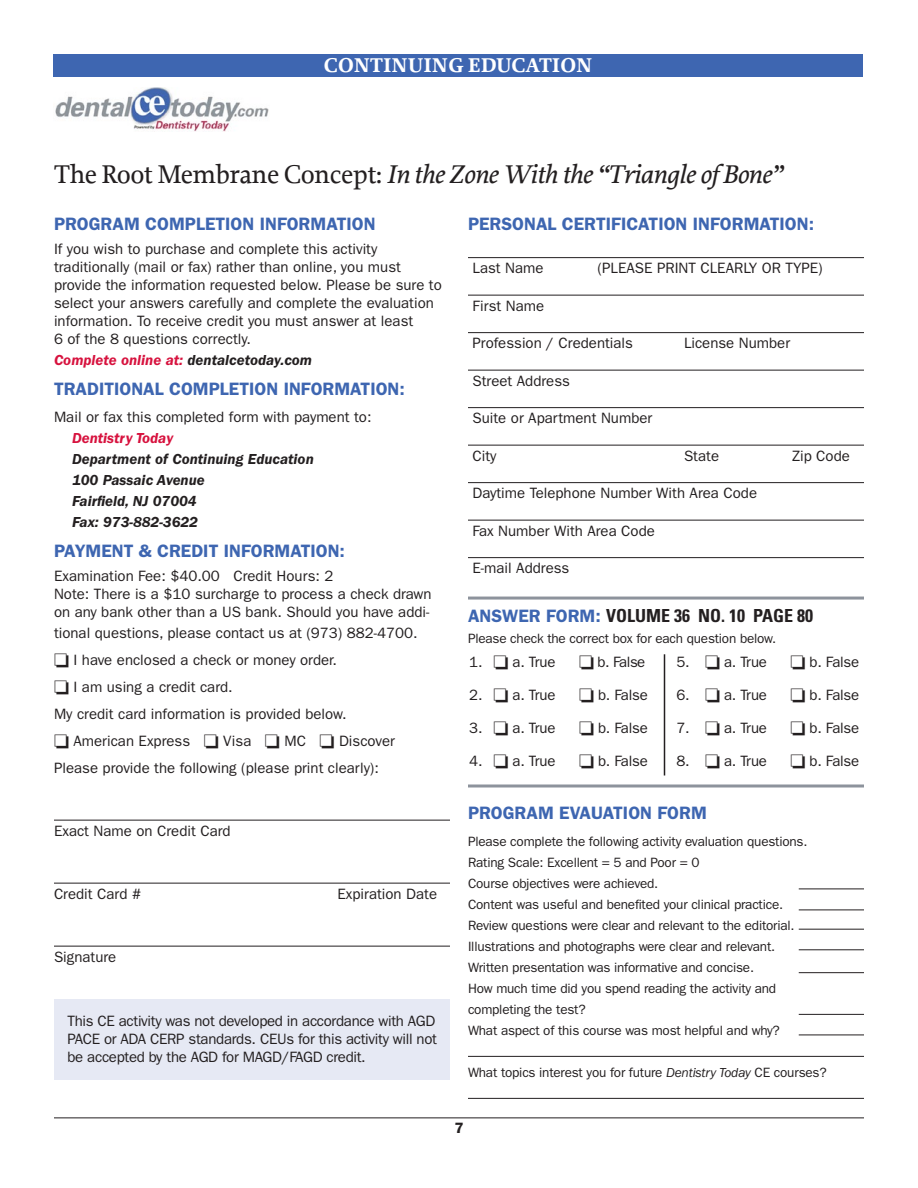
<style>
.page{position:relative;width:918px;height:1188px;background:#fff}
.page>*{position:absolute;margin:0;border:0;box-sizing:border-box;transform-origin:0 0}
.Clinical_Headline{font:italic 500 27px "Proforma";letter-spacing:-.02em;color:#231f20}
.t1{font:700 21px "Proforma";color:#fff}
.t2{font:600 18px "Franklin Gothic";color:#3e66b1}
.t3{font:700 condensed 18px "Univers";color:#231f20}
.Subhead_2{font:15px/18px "Franklin Gothic";color:#231f20}
.t4{font:italic 600 15px "Franklin Gothic";color:#231f20}
.t5{font:italic 600 15px "Franklin Gothic";color:#d7123e}
.t6{font:600 15px "Franklin Gothic";color:#231f20}
.t7{font:13.5px "Franklin Gothic";letter-spacing:-.015em;color:#231f20}
.s1{font-style:normal}
.s2{color:#231f20}
.s3{font-family:"Franklin Gothic";font-weight:600;font-stretch:normal;color:#3e66b1}
.s4{font-style:italic}
</style>
<div class="page">
<div style="left:53px;top:54px;width:810px;height:23px;background:#3e66b1"></div>
<hr style="left:54px;top:1118px;width:810px;height:1px;background:#231f20">
<img style="left:55px;top:88px;width:214px;height:43px">
<hr style="left:468px;top:1056px;width:396px;height:1px;background:#231f20">
<hr style="left:468px;top:1098px;width:396px;height:1px;background:#231f20">
<hr style="left:54px;top:820px;width:396px;height:1px;background:#231f20">
<hr style="left:54px;top:883px;width:396px;height:1px;background:#231f20">
<hr style="left:54px;top:946px;width:396px;height:1px;background:#231f20">
<hr style="left:468px;top:257px;width:396px;height:1px;background:#231f20">
<hr style="left:468px;top:295px;width:396px;height:1px;background:#231f20">
<hr style="left:468px;top:332px;width:396px;height:1px;background:#231f20">
<hr style="left:468px;top:370px;width:396px;height:1px;background:#231f20">
<hr style="left:468px;top:407px;width:396px;height:1px;background:#231f20">
<hr style="left:468px;top:445px;width:396px;height:1px;background:#231f20">
<hr style="left:468px;top:482px;width:396px;height:1px;background:#231f20">
<hr style="left:468px;top:520px;width:396px;height:1px;background:#231f20">
<hr style="left:468px;top:557px;width:396px;height:1px;background:#231f20">
<hr style="left:799px;top:889px;width:65px;height:1px;background:#231f20">
<hr style="left:799px;top:910px;width:65px;height:1px;background:#231f20">
<hr style="left:799px;top:949px;width:65px;height:1px;background:#231f20">
<hr style="left:799px;top:929px;width:65px;height:1px;background:#231f20">
<hr style="left:799px;top:972px;width:65px;height:1px;background:#231f20">
<hr style="left:799px;top:1014px;width:65px;height:1px;background:#231f20">
<hr style="left:799px;top:1035px;width:65px;height:1px;background:#231f20">
<svg style="left:468px;top:784px;width:396px;height:4px;background:#a9adb4"></svg>
<hr style="left:664px;top:654px;width:1px;height:122px;background:#231f20">
<hr style="left:468px;top:597px;width:396px;height:3px;background:#8d939c">
<div style="left:54px;top:999px;width:396px;height:81px;background:#e6e9f4"></div>
<h2 class="t1" style="left:324px;top:52px;width:270px">CONTINUING EDUCATION</h2>
<p class="Clinical_Headline" style="left:54px;top:159px;width:730px"><span class="s1">The Root Membrane Concept:</span> In the Zone With the “Triangle of Bone”</p>
<p class="t2" style="left:54px;top:213px;width:323px">PROGRAM COMPLETION INFORMATION</p>
<p class="Subhead_2" style="left:54px;top:240px;width:325px">If you wish to purchase and complete this activity</p>
<p class="Subhead_2" style="left:54px;top:258px;width:348px">traditionally (mail or fax) rather than online, you must</p>
<p class="Subhead_2" style="left:54px;top:276px;width:389px">provide the information requested below. Please be sure to select your answers carefully and complete the evaluation information. To receive credit you must answer at least</p>
<p class="Subhead_2" style="left:54px;top:330px;width:198px">6 of the 8 questions correctly.</p>
<p class="t5" style="left:54px;top:351px;width:260px">Complete online at: <span class="s2">dentalcetoday.com</span></p>
<p class="t2" style="left:54px;top:378px;width:352px">TRADITIONAL COMPLETION INFORMATION:</p>
<p class="Subhead_2" style="left:54px;top:408px;width:319px">Mail or fax this completed form with payment to:</p>
<p class="t5" style="left:72px;top:429px;width:103px">Dentistry Today</p>
<p class="t4" style="left:72px;top:450px;width:243px">Department of Continuing Education</p>
<p class="t4" style="left:72px;top:471px;width:134px">100 Passaic Avenue</p>
<p class="t4" style="left:72px;top:492px;width:126px">Fairfield, NJ 07004</p>
<p class="t4" style="left:72px;top:513px;width:128px">Fax: 973-882-3622</p>
<p class="t2" style="left:54px;top:540px;width:293px">PAYMENT &amp; CREDIT INFORMATION:</p>
<p class="Subhead_2" style="left:54px;top:567px;width:281px">Examination Fee: $40.00 Credit Hours: 2</p>
<p class="Subhead_2" style="left:54px;top:585px;width:379px">Note: There is a $10 surcharge to process a check drawn on any bank other than a US bank. Should you have addi-</p>
<p class="Subhead_2" style="left:54px;top:624px;width:365px">tional questions, please contact us at (973) 882-4700.</p>
<p class="Subhead_2" style="left:54px;top:651px;width:285px">□ I have enclosed a check or money order.</p>
<p class="Subhead_2" style="left:54px;top:678px;width:180px">□ I am using a credit card.</p>
<p class="Subhead_2" style="left:54px;top:705px;width:294px">My credit card information is provided below.</p>
<p class="Subhead_2" style="left:54px;top:732px;width:342px">□ American Express □ Visa □ MC □ Discover</p>
<p class="Subhead_2" style="left:54px;top:759px;width:326px">Please provide the following (please print clearly):</p>
<p class="t2" style="left:468px;top:213px;width:348px">PERSONAL CERTIFICATION INFORMATION:</p>
<p class="Subhead_2" style="left:472px;top:259px;width:73px">Last Name</p>
<p class="Subhead_2" style="left:598px;top:259px;width:227px">(PLEASE PRINT CLEARLY OR TYPE)</p>
<p class="Subhead_2" style="left:472px;top:297px;width:73px">First Name</p>
<p class="Subhead_2" style="left:472px;top:334px;width:162px">Profession / Credentials</p>
<p class="Subhead_2" style="left:684px;top:334px;width:108px">License Number</p>
<p class="Subhead_2" style="left:472px;top:372px;width:99px">Street Address</p>
<p class="Subhead_2" style="left:472px;top:409px;width:181px">Suite or Apartment Number</p>
<p class="Subhead_2" style="left:472px;top:447px;width:25px">City</p>
<p class="Subhead_2" style="left:684px;top:447px;width:37px">State</p>
<p class="Subhead_2" style="left:792px;top:447px;width:59px">Zip Code</p>
<p class="Subhead_2" style="left:472px;top:484px;width:286px">Daytime Telephone Number With Area Code</p>
<p class="Subhead_2" style="left:472px;top:522px;width:184px">Fax Number With Area Code</p>
<p class="Subhead_2" style="left:472px;top:559px;width:98px">E-mail Address</p>
<p class="t3" style="left:468px;top:604px;width:347px"><span class="s3">ANSWER FORM:</span> VOLUME 36 NO. 10 PAGE 80</p>
<p class="t7" style="left:468px;top:630px;width:310px">Please check the correct box for each question below.</p>
<p class="Subhead_2" style="left:469px;top:653px;width:88px">1. □ a. True</p>
<p class="Subhead_2" style="left:579px;top:653px;width:68px">□ b. False</p>
<p class="Subhead_2" style="left:469px;top:686px;width:88px">2. □ a. True</p>
<p class="Subhead_2" style="left:579px;top:686px;width:70px">□ b. False</p>
<p class="Subhead_2" style="left:469px;top:719px;width:88px">3. □ a. True</p>
<p class="Subhead_2" style="left:579px;top:719px;width:70px">□ b. False</p>
<p class="Subhead_2" style="left:469px;top:752px;width:88px">4. □ a. True</p>
<p class="Subhead_2" style="left:579px;top:752px;width:70px">□ b. False</p>
<p class="Subhead_2" style="left:676px;top:653px;width:92px">5. □ a. True</p>
<p class="Subhead_2" style="left:790px;top:653px;width:70px">□ b. False</p>
<p class="Subhead_2" style="left:676px;top:686px;width:92px">6. □ a. True</p>
<p class="Subhead_2" style="left:790px;top:686px;width:70px">□ b. False</p>
<p class="Subhead_2" style="left:676px;top:719px;width:92px">7. □ a. True</p>
<p class="Subhead_2" style="left:790px;top:719px;width:70px">□ b. False</p>
<p class="Subhead_2" style="left:676px;top:752px;width:92px">8. □ a. True</p>
<p class="Subhead_2" style="left:790px;top:752px;width:70px">□ b. False</p>
<p class="Subhead_2" style="left:54px;top:822px;width:178px">Exact Name on Credit Card</p>
<p class="Subhead_2" style="left:54px;top:885px;width:88px">Credit Card #</p>
<p class="Subhead_2" style="left:338px;top:885px;width:101px">Expiration Date</p>
<p class="Subhead_2" style="left:54px;top:948px;width:64px">Signature</p>
<p class="Subhead_2" style="left:68px;top:1012px;width:371px;text-align:justify">This CE activity was not developed in accordance with AGD PACE or ADA CERP standards. CEUs for this activity will not be accepted by the AGD for MAGD/FAGD credit.</p>
<p class="t2" style="left:468px;top:802px;width:240px">PROGRAM EVAUATION FORM</p>
<p class="t7" style="left:468px;top:834px;width:341px">Please complete the following activity evaluation questions.</p>
<p class="t7" style="left:468px;top:855px;width:233px">Rating Scale: Excellent = 5 and Poor = 0</p>
<p class="t7" style="left:468px;top:876px;width:192px">Course objectives were achieved.</p>
<p class="t7" style="left:468px;top:897px;width:317px">Content was useful and benefited your clinical practice.</p>
<p class="t7" style="left:468px;top:918px;width:328px">Review questions were clear and relevant to the editorial.</p>
<p class="t7" style="left:468px;top:939px;width:309px">Illustrations and photographs were clear and relevant.</p>
<p class="t7" style="left:468px;top:960px;width:288px">Written presentation was informative and concise.</p>
<p class="t7" style="left:468px;top:981px;width:310px">How much time did you spend reading the activity and</p>
<p class="t7" style="left:468px;top:1002px;width:119px">completing the test?</p>
<p class="t7" style="left:468px;top:1023px;width:313px">What aspect of this course was most helpful and why?</p>
<p class="t7" style="left:468px;top:1065px;width:360px">What topics interest you for future <span class="s4">Dentistry Today</span> CE courses?</p>
<p class="t6" style="left:455px;top:1119px;width:10px">7</p>
</div>
